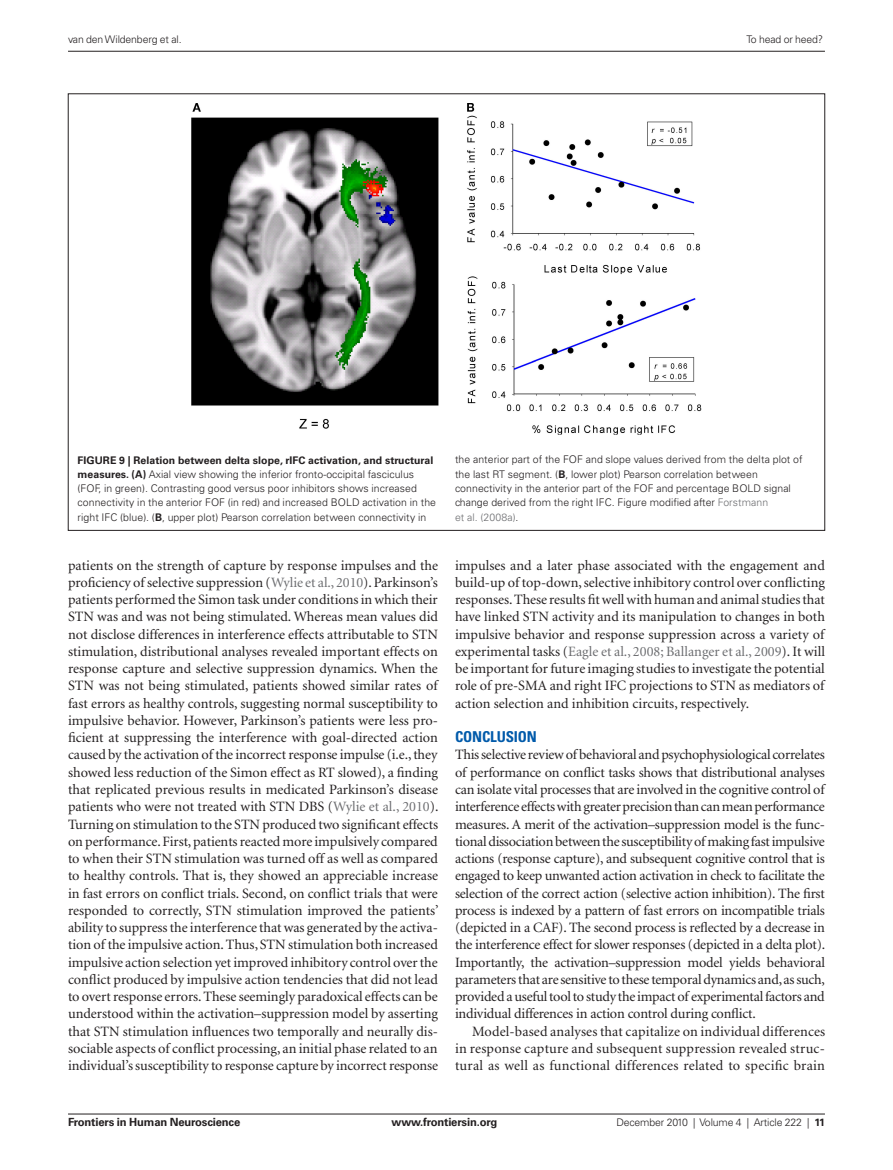
<style>
.page{position:relative;width:893px;height:1170px;background:#fff}
.page>*{position:absolute;margin:0;border:0;box-sizing:border-box;transform-origin:0 0}
.ART_tx_title1{font:700 condensed 15px "Univers";letter-spacing:-.01em;color:#015aaa}
.ART_tx{font:14.25px/17.2px "Minion";color:#231f20;text-align:justify}
.ART_tx1{font:14.25px/17.2px "Minion";letter-spacing:-.015em;color:#231f20;text-align:justify}
.t1{font:700 11.25px "Univers";letter-spacing:-.015em;color:#231f20}
.FIGURE_tx{font:300 10.5px/14.2px "Univers";letter-spacing:.005em;color:#231f20}
.FIGURE_tx-2{font:300 10.5px "Univers";letter-spacing:-.015em;color:#231f20}
.s1{font-weight:700}
.s2{color:#6c6d70}
</style>
<div class="page">
<hr style="left:68px;top:1113px;width:757px;height:1px;background:#231f20">
<hr style="left:68px;top:51px;width:757px;height:1px;background:#231f20">
<img style="left:191px;top:103px;width:511px;height:331px">
<p class="FIGURE_tx-2" style="left:68px;top:33px;width:115px">van den Wildenberg et al.</p>
<p class="FIGURE_tx-2" style="left:746px;top:33px;width:78px">To head or heed?</p>
<p class="FIGURE_tx" style="left:78px;top:452px;width:360px"><span class="s1">Figure 9 | Relation between delta slope, rIFC activation, and structural measures. (A)</span> Axial view showing the inferior fronto-occipital fasciculus (FOF, in green). Contrasting good versus poor inhibitors shows increased connectivity in the anterior FOF (in red) and increased BOLD activation in the right IFC (blue). (<span class="s1">B</span>, upper plot) Pearson correlation between connectivity in</p>
<p class="FIGURE_tx" style="left:455px;top:452px;width:349px">the anterior part of the FOF and slope values derived from the delta plot of the last RT segment. (<span class="s1">B</span>, lower plot) Pearson correlation between connectivity in the anterior part of the FOF and percentage BOLD signal change derived from the right IFC. Figure modified after <span class="s2">Forstmann<br>et al. (2008a)</span>.</p>
<p class="ART_tx" style="left:68px;top:557px;width:372px">patients on the strength of capture by response impulses and the proficiency of selective suppression (<span class="s2">Wylie et al., 2010</span>). Parkinson’s patients performed the Simon task under conditions in which their STN was and was not being stimulated. Whereas mean values did not disclose differences in interference effects attributable to STN stimulation, distributional analyses revealed important effects on response capture and selective suppression dynamics. When the STN was not being stimulated, patients showed similar rates of fast errors as healthy controls, suggesting normal susceptibility to impulsive behavior. However, Parkinson’s patients were less pro&shy;ficient at suppressing the interference with goal-directed action caused by the activation of the incorrect response impulse (i.e., they showed less reduction of the Simon effect as RT slowed), a finding that replicated previous results in medicated Parkinson’s disease patients who were not treated with STN DBS (<span class="s2">Wylie et al., 2010</span>).<br>Turning on stimulation to the STN produced two significant effects on performance. First, patients reacted more impulsively compared to when their STN stimulation was turned off as well as compared to healthy controls. That is, they showed an appreciable increase in fast errors on conflict trials. Second, on conflict trials that were responded to correctly, STN stimulation improved the patients’ ability to suppress the interference that was generated by the activa&shy;tion of the impulsive action. Thus, STN stimulation both increased impulsive action selection yet improved inhibitory control over the conflict produced by impulsive action tendencies that did not lead to overt response errors. These seemingly paradoxical effects can be understood within the activation–suppression model by asserting that STN stimulation influences two temporally and neurally dis&shy;sociable aspects of conflict processing, an initial phase related to an individual’s susceptibility to response capture by incorrect response</p>
<p class="ART_tx" style="left:455px;top:557px;width:371px">impulses and a later phase associated with the engagement and build-up of top-down, selective inhibitory control over conflicting responses. These results fit well with human and animal studies that have linked STN activity and its manipulation to changes in both impulsive behavior and response suppression across a variety of experimental tasks (<span class="s2">Eagle et al., 2008; Ballanger et al., 2009</span>). It will be important for future imaging studies to investigate the potential role of pre-SMA and right IFC projections to STN as mediators of action selection and inhibition circuits, respectively.</p>
<p class="ART_tx_title1" style="left:455px;top:727px;width:83px">CONCLUSION</p>
<p class="ART_tx1" style="left:455px;top:746px;width:372px">This selective review of behavioral and psychophysiological correlates of performance on conflict tasks shows that distributional analyses can isolate vital processes that are involved in the cognitive control of interference effects with greater precision than can mean performance measures. A merit of the activation–suppression model is the func&shy;tional dissociation between the susceptibility of making fast impulsive actions (response capture), and subsequent cognitive control that is engaged to keep unwanted action activation in check to facilitate the selection of the correct action (selective action inhibition). The first process is indexed by a pattern of fast errors on incompatible trials (depicted in a CAF). The second process is reflected by a decrease in the interference effect for slower responses (depicted in a delta plot).<br>Importantly, the activation–suppression model yields behavioral parameters that are sensitive to these temporal dynamics and, as such, provided a useful tool to study the impact of experimental factors and individual differences in action control during conflict.</p>
<p class="ART_tx" style="left:455px;top:1022px;width:372px;text-indent:17px">Model-based analyses that capitalize on individual differences in response capture and subsequent suppression revealed struc&shy;tural as well as functional differences related to specific brain</p>
<p class="t1" style="left:68px;top:1115px;width:174px">Frontiers in Human Neuroscience</p>
<p class="t1" style="left:392px;top:1115px;width:107px">www.frontiersin.org</p>
<p class="FIGURE_tx-2" style="left:616px;top:1115px;width:210px">December 2010 | Volume 4 | Article 222 | <span class="s1">11</span></p>
</div>
